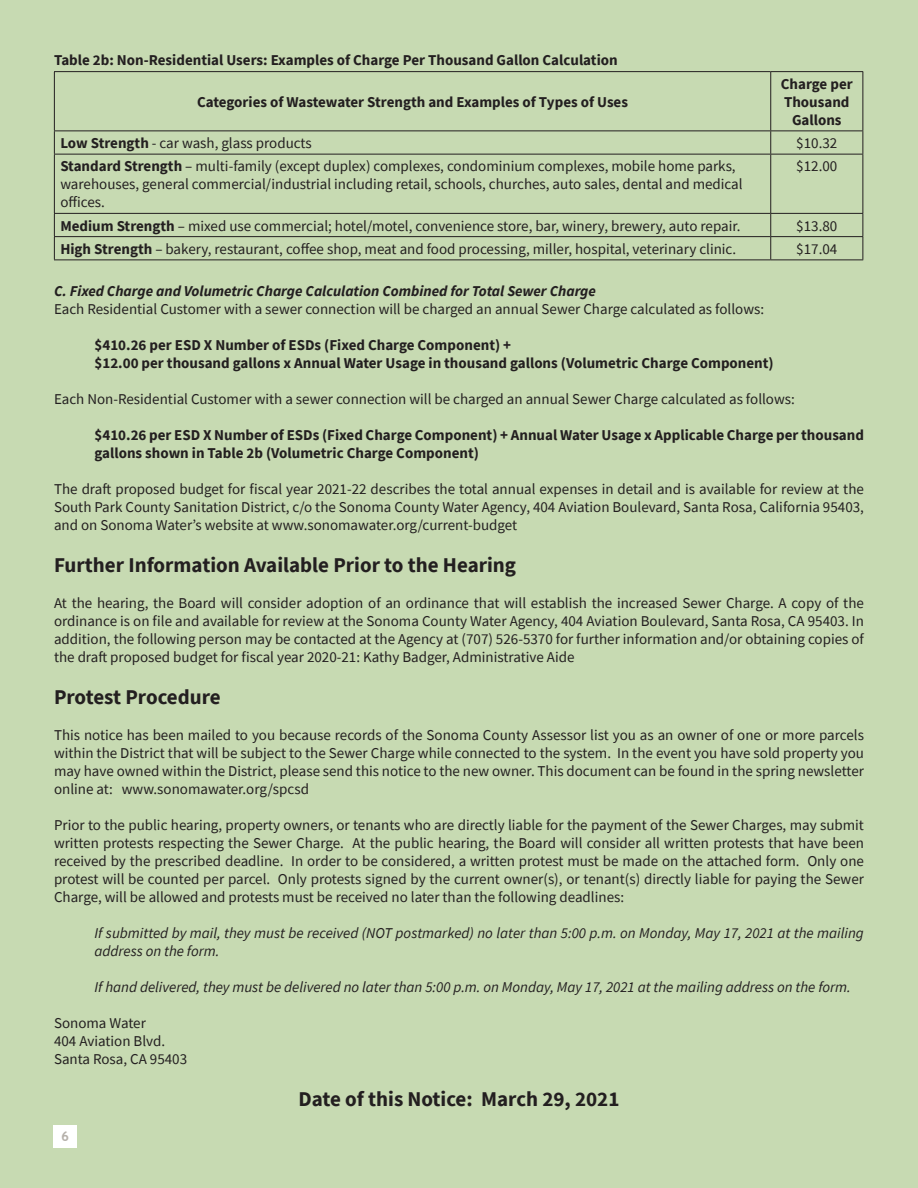
<style>
.page{position:relative;width:918px;height:1188px;background:#c7dab2}
.page>*{position:absolute;margin:0;border:0;box-sizing:border-box;transform-origin:0 0}
.Prop_218_notice{font:700 21px "Source Sans Pro";color:#231f20}
.Prop_218_notice-2{font:15px/18px "Source Sans Pro";color:#231f20;text-align:justify}
.Prop_218_notice-3{font:700 15px/18px "Source Sans Pro";color:#231f20;text-align:center}
.Prop_218_notice-4{font:italic 15px/18px "Source Sans Pro";color:#231f20}
.Prop_218_notice-5{font:italic 700 15px "Source Sans Pro";color:#231f20}
.t1{font:700 13.5px "Trebuchet MS";color:#b6b1ab}
.s1{font-weight:700}
</style>
<div class="page">
<div style="left:53px;top:1125px;width:24px;height:22px;background:#fff"></div>
<hr style="left:54px;top:71px;width:717px;height:1px;background:#231f20">
<hr style="left:54px;top:72px;width:1px;height:58px;background:#231f20">
<hr style="left:771px;top:71px;width:92px;height:1px;background:#231f20">
<hr style="left:770px;top:72px;width:1px;height:58px;background:#231f20">
<hr style="left:862px;top:72px;width:1px;height:58px;background:#231f20">
<hr style="left:54px;top:130px;width:717px;height:1px;background:#231f20">
<svg style="left:54px;top:131px;width:1px;height:23px"></svg>
<hr style="left:771px;top:130px;width:92px;height:1px;background:#231f20">
<svg style="left:770px;top:131px;width:1px;height:23px"></svg>
<svg style="left:862px;top:131px;width:1px;height:23px"></svg>
<hr style="left:54px;top:154px;width:717px;height:1px;background:#231f20">
<hr style="left:54px;top:154px;width:1px;height:59px;background:#231f20">
<hr style="left:771px;top:154px;width:92px;height:1px;background:#231f20">
<hr style="left:770px;top:154px;width:1px;height:59px;background:#231f20">
<hr style="left:862px;top:154px;width:1px;height:59px;background:#231f20">
<hr style="left:54px;top:213px;width:717px;height:1px;background:#231f20">
<hr style="left:771px;top:213px;width:92px;height:1px;background:#231f20">
<hr style="left:54px;top:236px;width:717px;height:1px;background:#231f20">
<svg style="left:54px;top:214px;width:1px;height:46px"></svg>
<hr style="left:771px;top:236px;width:92px;height:1px;background:#231f20">
<svg style="left:770px;top:214px;width:1px;height:46px"></svg>
<svg style="left:862px;top:214px;width:1px;height:46px"></svg>
<hr style="left:54px;top:260px;width:717px;height:1px;background:#231f20">
<hr style="left:771px;top:260px;width:92px;height:1px;background:#231f20">
<p class="Prop_218_notice-3" style="left:54px;top:51px;width:565px">Table 2b: Non-Residential Users: Examples of Charge Per Thousand Gallon Calculation</p>
<p class="Prop_218_notice-3" style="left:197px;top:93px;width:433px">Categories of Wastewater Strength and Examples of Types of Uses</p>
<p class="Prop_218_notice-3" style="left:781px;top:75px;width:73px">Charge per<br>Thousand<br>Gallons</p>
<p class="Prop_218_notice-2" style="left:60px;top:134px;width:253px"><span class="s1">Low Strength</span> - car wash, glass products</p>
<p class="Prop_218_notice-2" style="left:796px;top:134px;width:43px">$10.32</p>
<p class="Prop_218_notice-2" style="left:60px;top:157px;width:684px;text-align:left"><span class="s1">Standard Strength</span> – multi-family (except duplex) complexes, condominium complexes, mobile home parks, warehouses, general commercial/industrial including retail, schools, churches, auto sales, dental and medical offices.</p>
<p class="Prop_218_notice-2" style="left:796px;top:157px;width:43px">$12.00</p>
<p class="Prop_218_notice-2" style="left:60px;top:217px;width:682px"><span class="s1">Medium Strength</span> – mixed use commercial; hotel/motel, convenience store, bar, winery, brewery, auto repair.</p>
<p class="Prop_218_notice-2" style="left:796px;top:217px;width:43px">$13.80</p>
<p class="Prop_218_notice-2" style="left:60px;top:240px;width:677px"><span class="s1">High Strength</span> – bakery, restaurant, coffee shop, meat and food processing, miller, hospital, veterinary clinic.</p>
<p class="Prop_218_notice-2" style="left:796px;top:240px;width:43px">$17.04</p>
<p class="Prop_218_notice-5" style="left:54px;top:281px;width:543px">C. Fixed Charge and Volumetric Charge Calculation Combined for Total Sewer Charge</p>
<p class="Prop_218_notice-2" style="left:54px;top:300px;width:712px">Each Residential Customer with a sewer connection will be charged an annual Sewer Charge calculated as follows:</p>
<p class="Prop_218_notice-3" style="left:94px;top:336px;width:418px">$410.26 per ESD X Number of ESDs (Fixed Charge Component) +</p>
<p class="Prop_218_notice-3" style="left:94px;top:354px;width:681px">$12.00 per thousand gallons x Annual Water Usage in thousand gallons (Volumetric Charge Component)</p>
<p class="Prop_218_notice-2" style="left:54px;top:390px;width:742px">Each Non-Residential Customer with a sewer connection will be charged an annual Sewer Charge calculated as follows:</p>
<p class="Prop_218_notice-3" style="left:94px;top:426px;width:771px;text-align:left">$410.26 per ESD X Number of ESDs (Fixed Charge Component) + Annual Water Usage x Applicable Charge per thousand gallons shown in Table 2b (Volumetric Charge Component)</p>
<p class="Prop_218_notice-2" style="left:54px;top:480px;width:812px">The draft proposed budget for fiscal year 2021-22 describes the total annual expenses in detail and is available for review at the South Park County Sanitation District, c/o the Sonoma County Water Agency, 404 Aviation Boulevard, Santa Rosa, California 95403, and on Sonoma Water’s website at www.sonomawater.org/current-budget</p>
<p class="Prop_218_notice" style="left:54px;top:551px;width:464px">Further Information Available Prior to the Hearing</p>
<p class="Prop_218_notice-2" style="left:54px;top:594px;width:812px">At the hearing, the Board will consider adoption of an ordinance that will establish the increased Sewer Charge. A copy of the ordinance is on file and available for review at the Sonoma County Water Agency, 404 Aviation Boulevard, Santa Rosa, CA 95403. In addition, the following person may be contacted at the Agency at (707) 526-5370 for further information and/or obtaining copies of the draft proposed budget for fiscal year 2020-21: Kathy Badger, Administrative Aide</p>
<p class="Prop_218_notice" style="left:54px;top:683px;width:168px">Protest Procedure</p>
<p class="Prop_218_notice-2" style="left:54px;top:726px;width:812px">This notice has been mailed to you because records of the Sonoma County Assessor list you as an owner of one or more parcels within the District that will be subject to the Sewer Charge while connected to the system. In the event you have sold property you may have owned within the District, please send this notice to the new owner. This document can be found in the spring newsletter online at: www.sonomawater.org/spcsd</p>
<p class="Prop_218_notice-2" style="left:54px;top:816px;width:812px">Prior to the public hearing, property owners, or tenants who are directly liable for the payment of the Sewer Charges, may submit written protests respecting the Sewer Charge. At the public hearing, the Board will consider all written protests that have been received by the prescribed deadline. In order to be considered, a written protest must be made on the attached form. Only one protest will be counted per parcel. Only protests signed by the current owner(s), or tenant(s) directly liable for paying the Sewer Charge, will be allowed and protests must be received no later than the following deadlines:</p>
<p class="Prop_218_notice-4" style="left:94px;top:924px;width:771px">If submitted by mail, they must be received (NOT postmarked) no later than 5:00 p.m. on Monday, May 17, 2021 at the mailing address on the form.</p>
<p class="Prop_218_notice-4" style="left:94px;top:978px;width:758px">If hand delivered, they must be delivered no later than 5:00 p.m. on Monday, May 17, 2021 at the mailing address on the form.</p>
<p class="Prop_218_notice-2" style="left:54px;top:1014px;width:93px">Sonoma Water</p>
<p class="Prop_218_notice-2" style="left:54px;top:1032px;width:113px">404 Aviation Blvd.</p>
<p class="Prop_218_notice-2" style="left:54px;top:1050px;width:135px">Santa Rosa, CA 95403</p>
<p class="Prop_218_notice" style="left:299px;top:1085px;width:322px">Date of this Notice: March 29, 2021</p>
<p class="t1" style="left:61px;top:1128px;width:9px">6</p>
</div>
